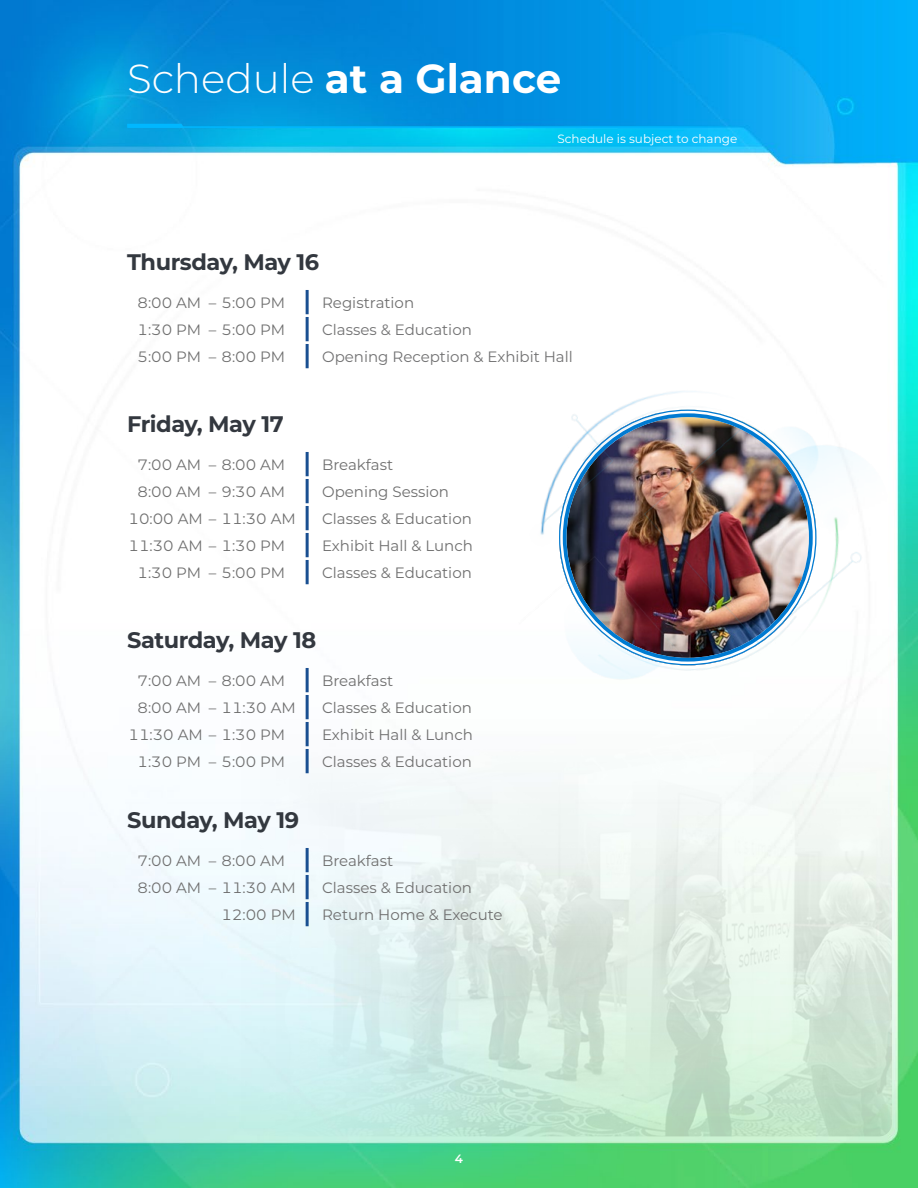
<style>
.page{position:relative;width:918px;height:1188px;background:#fff}
.page>*{position:absolute;margin:0;border:0;box-sizing:border-box;transform-origin:0 0}
.t1{font:700 40.5px "Montserrat";color:#fff}
.t2{font:700 22.5px "Montserrat";letter-spacing:-.02em;color:#33383f}
.t3{font:15px "Montserrat";color:#6f6f6f}
.t4{font:15px "Montserrat";color:#717172}
.t5{font:12px "Montserrat";color:#fff}
.t6{font:600 12px "Montserrat";color:#fff}
.s1{font-weight:300}
</style>
<div class="page">
<img style="left:0;top:0;width:918px;height:1188px">
<hr style="left:128px;top:126px;width:617px;height:2px;background:#00b7ff">
<svg style="left:127px;top:124px;width:57px;height:4px"></svg>
<img style="left:191px;top:670px;width:701px;height:467px">
<img style="left:488px;top:355px;width:412px;height:387px">
<hr style="left:306px;top:290px;width:3px;height:24px;background:#194f91">
<hr style="left:306px;top:317px;width:3px;height:24px;background:#194f91">
<hr style="left:306px;top:344px;width:3px;height:24px;background:#194f91">
<hr style="left:306px;top:452px;width:3px;height:24px;background:#194f91">
<hr style="left:306px;top:479px;width:3px;height:24px;background:#194f91">
<hr style="left:306px;top:506px;width:3px;height:24px;background:#194f91">
<hr style="left:306px;top:533px;width:3px;height:24px;background:#194f91">
<hr style="left:306px;top:560px;width:3px;height:24px;background:#194f91">
<hr style="left:306px;top:668px;width:3px;height:24px;background:#194f91">
<hr style="left:306px;top:695px;width:3px;height:24px;background:#194f91">
<hr style="left:306px;top:722px;width:3px;height:24px;background:#194f91">
<hr style="left:306px;top:749px;width:3px;height:24px;background:#194f91">
<hr style="left:306px;top:848px;width:3px;height:24px;background:#194f91">
<hr style="left:306px;top:875px;width:3px;height:24px;background:#194f91">
<hr style="left:306px;top:902px;width:3px;height:24px;background:#194f91">
<h1 class="t1" style="left:127px;top:50px;width:436px"><span class="s1">Schedule</span> at a Glance</h1>
<p class="t5" style="left:558px;top:131px;width:181px">Schedule is subject to change</p>
<h2 class="t2" style="left:127px;top:246px;width:194px">Thursday, May 16</h2>
<p class="t3" style="left:138px;top:292px;width:149px">8:00 AM – 5:00 PM</p>
<p class="t3" style="left:322px;top:292px;width:94px">Registration</p>
<p class="t3" style="left:138px;top:319px;width:149px">1:30 PM – 5:00 PM</p>
<p class="t4" style="left:322px;top:319px;width:151px">Classes &amp; Education</p>
<p class="t3" style="left:138px;top:346px;width:149px">5:00 PM – 8:00 PM</p>
<p class="t4" style="left:322px;top:346px;width:252px">Opening Reception &amp; Exhibit Hall</p>
<h2 class="t2" style="left:127px;top:408px;width:158px">Friday, May 17</h2>
<p class="t3" style="left:138px;top:454px;width:149px">7:00 AM – 8:00 AM</p>
<p class="t3" style="left:322px;top:454px;width:73px">Breakfast</p>
<p class="t3" style="left:138px;top:481px;width:149px">8:00 AM – 9:30 AM</p>
<p class="t3" style="left:322px;top:481px;width:128px">Opening Session</p>
<p class="t3" style="left:129px;top:508px;width:169px">10:00 AM – 11:30 AM</p>
<p class="t3" style="left:322px;top:508px;width:151px">Classes &amp; Education</p>
<p class="t3" style="left:129px;top:535px;width:158px">11:30 AM – 1:30 PM</p>
<p class="t3" style="left:322px;top:535px;width:152px">Exhibit Hall &amp; Lunch</p>
<p class="t3" style="left:138px;top:562px;width:149px">1:30 PM – 5:00 PM</p>
<p class="t3" style="left:322px;top:562px;width:151px">Classes &amp; Education</p>
<h2 class="t2" style="left:127px;top:624px;width:191px">Saturday, May 18</h2>
<p class="t3" style="left:138px;top:670px;width:149px">7:00 AM – 8:00 AM</p>
<p class="t3" style="left:322px;top:670px;width:73px">Breakfast</p>
<p class="t3" style="left:138px;top:697px;width:160px">8:00 AM – 11:30 AM</p>
<p class="t3" style="left:322px;top:697px;width:151px">Classes &amp; Education</p>
<p class="t3" style="left:129px;top:724px;width:158px">11:30 AM – 1:30 PM</p>
<p class="t3" style="left:322px;top:724px;width:152px">Exhibit Hall &amp; Lunch</p>
<p class="t3" style="left:138px;top:751px;width:149px">1:30 PM – 5:00 PM</p>
<p class="t3" style="left:322px;top:751px;width:151px">Classes &amp; Education</p>
<h2 class="t2" style="left:127px;top:804px;width:173px">Sunday, May 19</h2>
<p class="t3" style="left:138px;top:850px;width:149px">7:00 AM – 8:00 AM</p>
<p class="t3" style="left:322px;top:850px;width:73px">Breakfast</p>
<p class="t3" style="left:138px;top:877px;width:160px">8:00 AM – 11:30 AM</p>
<p class="t3" style="left:322px;top:877px;width:151px">Classes &amp; Education</p>
<p class="t3" style="left:222px;top:904px;width:76px">12:00 PM</p>
<p class="t3" style="left:322px;top:904px;width:182px">Return Home &amp; Execute</p>
<p class="t6" style="left:455px;top:1150px;width:10px">4</p>
</div>
